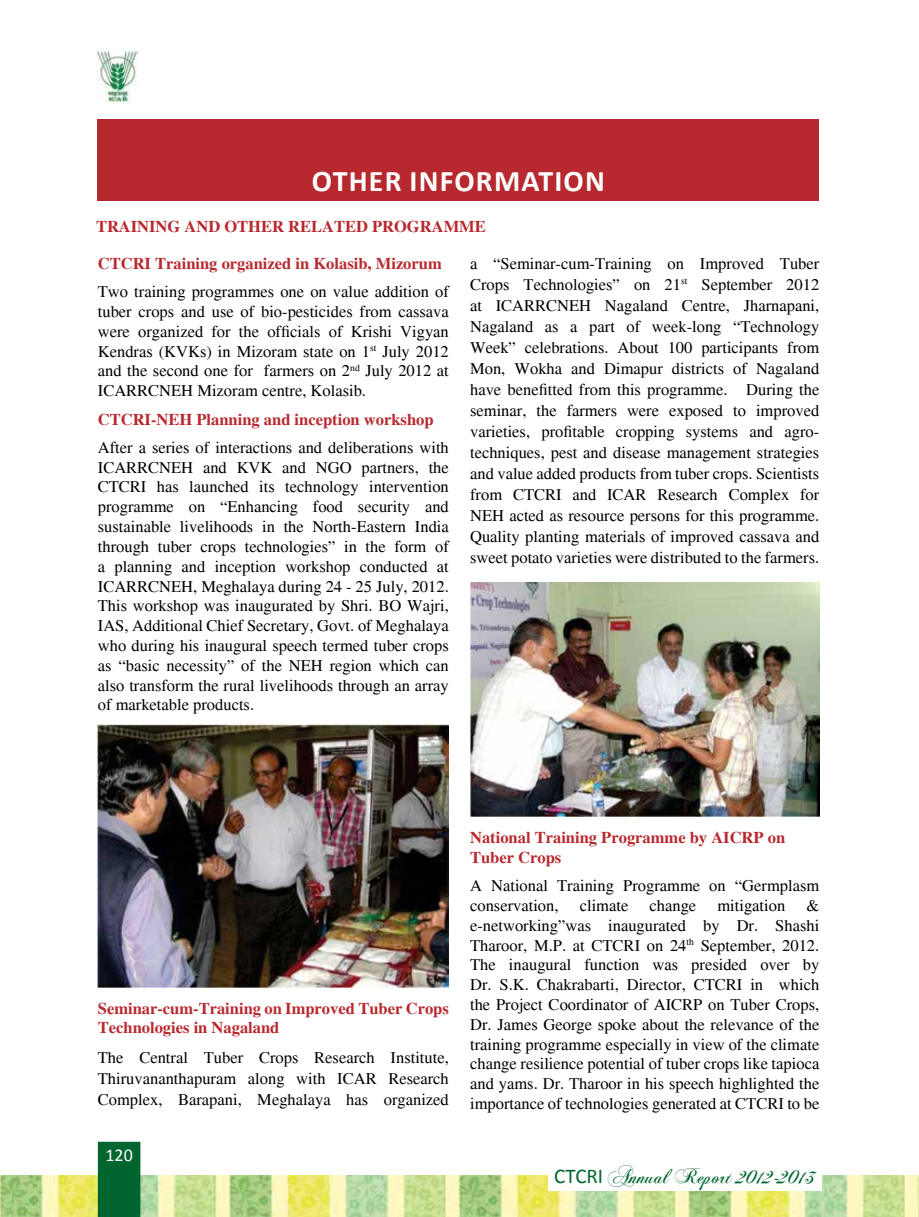
<style>
.page{position:relative;width:919px;height:1217px;background:#fff}
.page>*{position:absolute;margin:0;border:0;box-sizing:border-box;transform-origin:0 0}
.t1{font:700 30px "Calibri";letter-spacing:.04em;color:#fff}
.t2{font:21px "Chopin Script";color:#00652e}
.t3{font:18px "Calibri";color:#fff}
.t4{font:16.5px/19.8px "Times";color:#000;text-align:justify}
.t5{font:700 16.5px/19.8px "Times";color:#b8292f}
.s1{font-family:"Calibri"}
</style>
<div class="page">
<img style="left:0;top:1175px;width:918px;height:41px">
<img style="left:97px;top:51px;width:41px;height:51px">
<div style="left:98px;top:1141px;width:42px;height:75px;background:#00652e"></div>
<div style="left:548px;top:1160px;width:273px;height:30px;background:#fff"></div>
<div style="left:97px;top:119px;width:722px;height:82px;background:#b8292f"></div>
<img style="left:98px;top:724px;width:351px;height:263px">
<img style="left:470px;top:582px;width:349px;height:234px">
<h1 class="t1" style="left:312px;top:161px;width:294px">OTHER INFORMATION</h1>
<p class="t5" style="left:96px;top:216px;width:12px">training</p>
<p class="t5" style="left:184px;top:216px;width:13px">and</p>
<p class="t5" style="left:224px;top:216px;width:13px">other</p>
<p class="t5" style="left:288px;top:216px;width:13px">related</p>
<p class="t5" style="left:372px;top:216px;width:14px">programme</p>
<p class="t5" style="left:98px;top:253px;width:345px">CTCRI Training organized in Kolasib, Mizorum</p>
<p class="t4" style="left:98px;top:282px;width:352px">Two training programmes one on value addition of tuber crops and use of bio-pesticides from cassava were organized for the officials of Krishi Vigyan Kendras (KVKs) in Mizoram state on 1<sup>st</sup> July 2012 and the second one for farmers on 2<sup>nd</sup> July 2012 at ICARRCNEH Mizoram centre, Kolasib.</p>
<p class="t5" style="left:98px;top:409px;width:337px">CTCRI-NEH Planning and inception workshop</p>
<p class="t4" style="left:98px;top:437px;width:352px">After a series of interactions and deliberations with ICARRCNEH and KVK and NGO partners, the CTCRI has launched its technology intervention programme on “Enhancing food security and sustainable livelihoods in the North-Eastern India through tuber crops technologies” in the form of a planning and inception workshop conducted at ICARRCNEH, Meghalaya during 24 - 25 July, 2012.<br>This workshop was inaugurated by Shri. BO Wajri, IAS, Additional Chief Secretary, Govt. of Meghalaya who during his inaugural speech termed tuber crops as “basic necessity” of the NEH region which can also transform the rural livelihoods through an array of marketable products.</p>
<p class="t4" style="left:470px;top:253px;width:350px;line-height:21px">a “Seminar-cum-Training on Improved Tuber Crops Technologies” on 21<sup>st</sup> September 2012 at ICARRCNEH Nagaland Centre, Jharnapani, Nagaland as a part of week-long “Technology Week” celebrations. About 100 participants from Mon, Wokha and Dimapur districts of Nagaland have benefitted from this programme. During the seminar, the farmers were exposed to improved varieties, profitable cropping systems and agro&shy;techniques, pest and disease management strategies and value added products from tuber crops. Scientists from CTCRI and ICAR Research Complex for NEH acted as resource persons for this programme.<br>Quality planting materials of improved cassava and sweet potato varieties were distributed to the farmers.</p>
<p class="t5" style="left:98px;top:998px;width:352px">Seminar-cum-Training on Improved Tuber Crops<br>Technologies in Nagaland</p>
<p class="t4" style="left:98px;top:1046px;width:352px;line-height:21px">The Central Tuber Crops Research Institute, Thiruvananthapuram along with ICAR Research Complex, Barapani, Meghalaya has organized</p>
<p class="t3" style="left:105px;top:1142px;width:29px">120</p>
<p class="t5" style="left:470px;top:827px;width:316px">National Training Programme by AICRP on<br>Tuber Crops</p>
<p class="t4" style="left:470px;top:875px;width:350px">A National Training Programme on “Germplasm conservation,</p>
<p class="t4" style="left:579px;top:895px;width:50px">climate</p>
<p class="t4" style="left:649px;top:895px;width:48px">change</p>
<p class="t4" style="left:717px;top:895px;width:69px">mitigation</p>
<p class="t4" style="left:470px;top:895px;width:350px;text-indent:336px">&amp; e-networking”was inaugurated by Dr. Shashi Tharoor, M.P. at CTCRI on 24<sup>th</sup> September, 2012.<br>The inaugural function was presided over by Dr. S.K. Chakrabarti, Director, CTCRI in which the Project Coordinator of AICRP on Tuber Crops, Dr. James George spoke about the relevance of the training programme especially in view of the climate change resilience potential of tuber crops like tapioca and yams. Dr. Tharoor in his speech highlighted the importance of technologies generated at CTCRI to be</p>
<p class="t2" style="left:554px;top:1163px;width:264px"><span class="s1">CTCRI</span> Annual Report 2012-2013</p>
</div>
